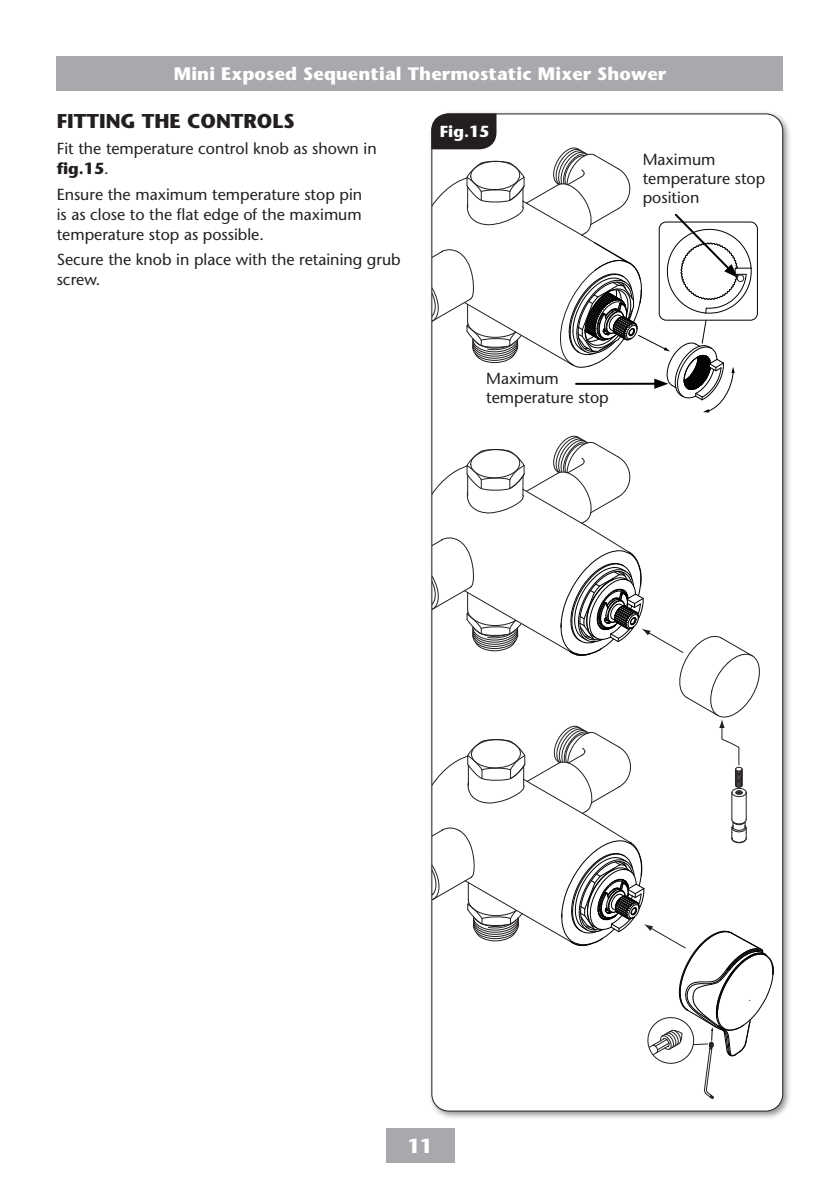
<style>
.page{position:relative;width:840px;height:1191px;background:#fff}
.page>*{position:absolute;margin:0;border:0;box-sizing:border-box;transform-origin:0 0}
._03_Body_text_8pt_ITC{font:700 20px "Stone Sans Std";color:#231f20}
.t1{font:700 20px "Stone Sans Std";color:#fff}
.t2{font:700 18px "Stone Sans Std";letter-spacing:.01em;color:#fff}
._03_Body_text_8pt_ITC-2{font:500 16px/20px "Stone Sans Std";color:#231f20}
.t3{font:700 16px "Stone Sans Std";color:#fff}
.s1{font-weight:700}
</style>
<div class="page">
<div style="left:57px;top:57px;width:725px;height:34px;background:#a8a9ad"></div>
<div style="left:386px;top:1128px;width:68px;height:34px;background:#a8a9ad"></div>
<div style="left:427px;top:110px;width:364px;height:1010px;background:#231f20;opacity:.5"></div>
<div style="left:431px;top:114px;width:351px;height:997px;background:#fff;border-radius:17px"></div>
<svg style="left:431px;top:435px;width:342px;height:664px"></svg>
<svg style="left:431px;top:113px;width:320px;height:299px"></svg>
<p class="t2" style="left:174px;top:63px;width:494px">Mini Exposed Sequential Thermostatic Mixer Shower</p>
<p class="_03_Body_text_8pt_ITC" style="left:57px;top:109px;width:239px">FITTING THE CONTROLS</p>
<p class="_03_Body_text_8pt_ITC-2" style="left:57px;top:138px;width:321px">Fit the temperature control knob as shown in <span class="s1">fig.15</span>.</p>
<p class="_03_Body_text_8pt_ITC-2" style="left:57px;top:184px;width:307px;text-align:justify">Ensure the maximum temperature stop pin is as close to the flat edge of the maximum temperature stop as possible.</p>
<p class="_03_Body_text_8pt_ITC-2" style="left:57px;top:250px;width:345px">Secure the knob in place with the retaining grub screw.</p>
<p class="t3" style="left:439px;top:122px;width:51px">Fig.15</p>
<p class="_03_Body_text_8pt_ITC-2" style="left:642px;top:149px;width:74px">Maximum</p>
<p class="_03_Body_text_8pt_ITC-2" style="left:642px;top:168px;width:124px">temperature stop</p>
<p class="_03_Body_text_8pt_ITC-2" style="left:642px;top:188px;width:58px">position</p>
<p class="_03_Body_text_8pt_ITC-2" style="left:486px;top:368px;width:74px">Maximum</p>
<p class="_03_Body_text_8pt_ITC-2" style="left:486px;top:387px;width:124px">temperature stop</p>
<p class="t1" style="left:407px;top:1134px;width:27px">11</p>
</div>
